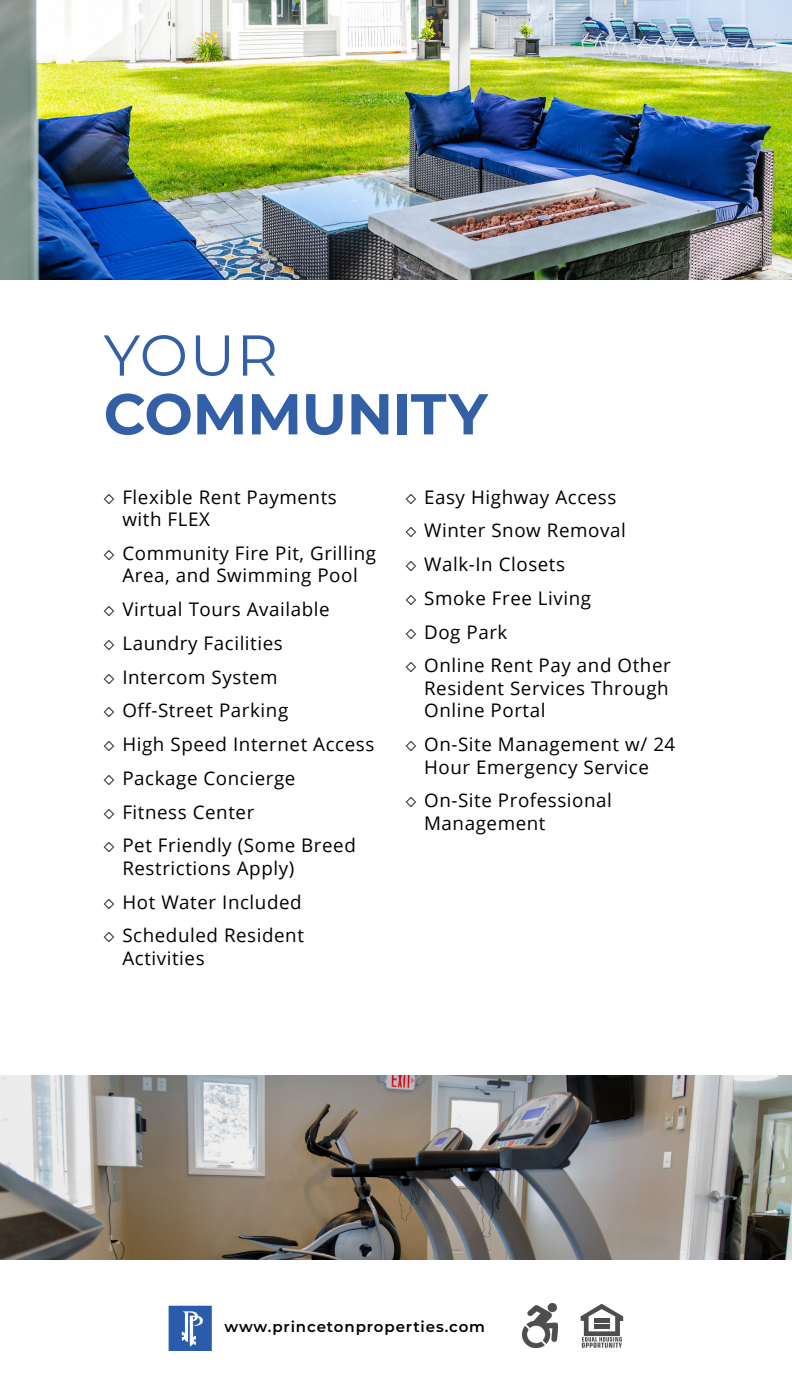
<style>
.page{position:relative;width:792px;height:1395px;background:#fff}
.page>*{position:absolute;margin:0;border:0;box-sizing:border-box;transform-origin:0 0}
.t1{font:700 57.5px "Montserrat";letter-spacing:-.005em;color:#335fa7}
.t2{font:57.5px "Montserrat";color:#335fa7}
.t3{font:18.75px/33.8px "Open Sans";letter-spacing:.03em;color:#000}
.t4{font:600 15px "Montserrat";letter-spacing:.06em;color:#000}
.s1{font-family:"Montserrat"}
</style>
<div class="page">
<img style="left:0;top:0;width:791px;height:279px">
<svg style="left:580px;top:1304px;width:43px;height:44px"></svg>
<img style="left:522px;top:1303px;width:35px;height:45px">
<img style="left:169px;top:1306px;width:42px;height:44px">
<img style="left:0;top:1075px;width:791px;height:185px">
<h1 class="t2" style="left:104px;top:333px;width:176px">YOUR</h1>
<h1 class="t1" style="left:104px;top:381px;width:385px">COMMUNITY</h1>
<p class="t3" style="left:122px;top:488px;width:216px;line-height:22.5px;text-indent:-19px"><span class="s1">◇</span> Flexible Rent Payments with FLEX</p>
<p class="t3" style="left:104px;top:544px;width:274px;line-height:22.5px;text-align:center"><span class="s1">◇</span> Community Fire Pit, Grilling<br>Area, and Swimming Pool</p>
<p class="t3" style="left:104px;top:594px;width:272px"><span class="s1">◇</span> Virtual Tours Available<br><span class="s1">◇</span> Laundry Facilities<br><span class="s1">◇</span> Intercom System<br><span class="s1">◇</span> Off-Street Parking<br><span class="s1">◇</span> High Speed Internet Access <span class="s1">◇</span> Package Concierge<br><span class="s1">◇</span> Fitness Center<br><span class="s1">◇</span> Pet Friendly (Some Breed</p>
<p class="t3" style="left:104px;top:853px;width:202px;text-align:center">Restrictions Apply)<br><span class="s1">◇</span> Hot Water Included <span class="s1">◇</span> Scheduled Resident</p>
<p class="t3" style="left:122px;top:943px;width:84px">Activities</p>
<p class="t3" style="left:405px;top:482px;width:267px"><span class="s1">◇</span> Easy Highway Access<br><span class="s1">◇</span> Winter Snow Removal<br><span class="s1">◇</span> Walk-In Closets<br><span class="s1">◇</span> Smoke Free Living<br><span class="s1">◇</span> Dog Park<br><span class="s1">◇</span> Online Rent Pay and Other</p>
<p class="t3" style="left:424px;top:679px;width:246px;line-height:22.5px">Resident Services Through<br>Online Portal</p>
<p class="t3" style="left:405px;top:735px;width:271px;line-height:22.5px;text-align:center"><span class="s1">◇</span> On-Site Management w/ 24<br>Hour Emergency Service</p>
<p class="t3" style="left:424px;top:791px;width:189px;line-height:22.5px;text-indent:-19px"><span class="s1">◇</span> On-Site Professional<br>Management</p>
<p class="t4" style="left:224px;top:1320px;width:262px">www.princetonproperties.com</p>
</div>
